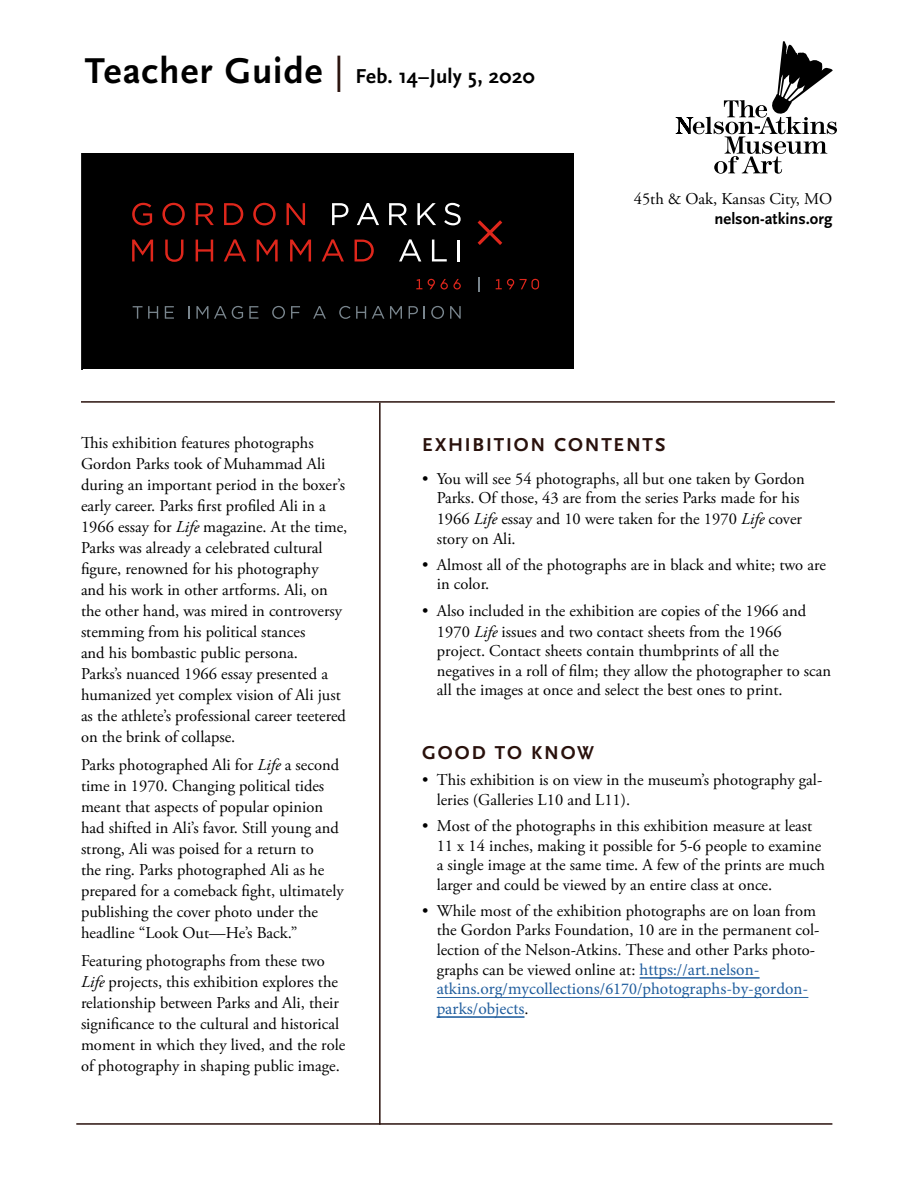
<style>
.page{position:relative;width:918px;height:1188px;background:#fff}
.page>*{position:absolute;margin:0;border:0;box-sizing:border-box;transform-origin:0 0}
.t1{font:700 21px "Scala Sans Pro";letter-spacing:.01em;color:#000}
.t2{font:700 19.5px "Scala Sans Pro";letter-spacing:.095em;color:#29110c}
.t3{font:16.5px/21px "Adobe Garamond Pro";color:#000}
.t4{font:16.5px/19.6px "Minion Pro";color:#215e9e}
.t5{font:700 16.5px "Scala Sans OT";color:#000}
.s1{font-size:37.5px}
.s2{font-weight:400;font-stretch:condensed;font-size:37.5px;color:#29110c}
.s3{font-style:italic}
.s4{font-family:"Minion Pro";color:#215e9e}
.s5{font-family:"Adobe Garamond Pro";color:#000}
</style>
<div class="page">
<hr style="left:437px;top:1017px;width:87px;height:1px;background:#215e9e">
<hr style="left:437px;top:997px;width:371px;height:1px;background:#215e9e">
<hr style="left:640px;top:978px;width:120px;height:1px;background:#215e9e">
<hr style="left:379px;top:403px;width:2px;height:722px;background:#29110c">
<hr style="left:81px;top:401px;width:754px;height:2px;background:#29110c">
<div style="left:82px;top:153px;width:491px;height:216px;background:#000"></div>
<svg style="left:81px;top:153px;width:1px;height:216px"></svg>
<svg style="left:133px;top:306px;width:25px;height:13px"></svg>
<svg style="left:165px;top:306px;width:9px;height:13px"></svg>
<svg style="left:188px;top:306px;width:2px;height:13px"></svg>
<svg style="left:196px;top:306px;width:12px;height:13px"></svg>
<svg style="left:214px;top:306px;width:29px;height:13px"></svg>
<svg style="left:249px;top:306px;width:9px;height:13px"></svg>
<svg style="left:272px;top:306px;width:13px;height:13px"></svg>
<svg style="left:291px;top:306px;width:9px;height:13px"></svg>
<svg style="left:313px;top:306px;width:13px;height:13px"></svg>
<svg style="left:339px;top:306px;width:27px;height:13px"></svg>
<svg style="left:372px;top:306px;width:12px;height:13px"></svg>
<svg style="left:390px;top:306px;width:12px;height:13px"></svg>
<svg style="left:409px;top:306px;width:9px;height:13px"></svg>
<svg style="left:424px;top:306px;width:1px;height:13px"></svg>
<svg style="left:431px;top:306px;width:13px;height:13px"></svg>
<svg style="left:450px;top:306px;width:11px;height:13px"></svg>
<svg style="left:416px;top:279px;width:6px;height:10px"></svg>
<svg style="left:428px;top:279px;width:7px;height:10px"></svg>
<svg style="left:441px;top:279px;width:20px;height:11px"></svg>
<svg style="left:496px;top:279px;width:18px;height:10px"></svg>
<svg style="left:520px;top:279px;width:19px;height:11px"></svg>
<svg style="left:478px;top:277px;width:1px;height:15px"></svg>
<svg style="left:132px;top:240px;width:21px;height:21px"></svg>
<svg style="left:165px;top:240px;width:18px;height:22px"></svg>
<svg style="left:196px;top:240px;width:17px;height:21px"></svg>
<svg style="left:224px;top:239px;width:22px;height:22px"></svg>
<svg style="left:257px;top:240px;width:21px;height:21px"></svg>
<svg style="left:290px;top:240px;width:21px;height:21px"></svg>
<svg style="left:322px;top:239px;width:22px;height:22px"></svg>
<svg style="left:355px;top:240px;width:19px;height:21px"></svg>
<svg style="left:399px;top:239px;width:22px;height:22px"></svg>
<svg style="left:432px;top:240px;width:15px;height:21px"></svg>
<hr style="left:458px;top:240px;width:2px;height:21px;background:#fff">
<svg style="left:132px;top:203px;width:20px;height:22px"></svg>
<svg style="left:162px;top:203px;width:23px;height:22px"></svg>
<svg style="left:196px;top:203px;width:18px;height:22px"></svg>
<svg style="left:224px;top:203px;width:19px;height:22px"></svg>
<svg style="left:253px;top:203px;width:23px;height:22px"></svg>
<svg style="left:287px;top:203px;width:18px;height:22px"></svg>
<svg style="left:332px;top:203px;width:16px;height:22px"></svg>
<svg style="left:357px;top:203px;width:22px;height:22px"></svg>
<svg style="left:389px;top:203px;width:18px;height:22px"></svg>
<svg style="left:417px;top:203px;width:19px;height:22px"></svg>
<svg style="left:444px;top:203px;width:17px;height:22px"></svg>
<svg style="left:478px;top:220px;width:24px;height:25px"></svg>
<hr style="left:76px;top:1123px;width:756px;height:2px;background:#29110c">
<svg style="left:676px;top:41px;width:161px;height:133px"></svg>
<p class="t1" style="left:85px;top:64px;width:451px"><span class="s1">Teacher Guide</span> <span class="s2">|</span> Feb. 14–July 5, 2020</p>
<p class="t3" style="left:634px;top:189px;width:200px">45th &amp; Oak, Kansas City, MO</p>
<p class="t5" style="left:715px;top:210px;width:119px">nelson-atkins.org</p>
<p class="t3" style="left:81px;top:433px;width:268px">This exhibition features photographs Gordon Parks took of Muhammad Ali during an important period in the boxer’s early career. Parks first profiled Ali in a 1966 essay for <span class="s3">Life</span> magazine. At the time, Parks was already a celebrated cultural figure, renowned for his photography<br>and his work in other artforms. Ali, on the other hand, was mired in controversy stemming from his political stances<br>and his bombastic public persona.<br>Parks’s nuanced 1966 essay presented a humanized yet complex vision of Ali just as the athlete’s professional career teetered on the brink of collapse.</p>
<p class="t3" style="left:81px;top:755px;width:264px">Parks photographed Ali for <span class="s3">Life</span> a second time in 1970. Changing political tides meant that aspects of popular opinion had shifted in Ali’s favor. Still young and strong, Ali was poised for a return to<br>the ring. Parks photographed Ali as he prepared for a comeback fight, ultimately publishing the cover photo under the headline “Look Out—He’s Back.”</p>
<p class="t3" style="left:81px;top:951px;width:266px">Featuring photographs from these two <span class="s3">Life</span> projects, this exhibition explores the relationship between Parks and Ali, their significance to the cultural and historical moment in which they lived, and the role of photography in shaping public image.</p>
<p class="t2" style="left:422px;top:433px;width:245px">EXHIBITION CONTENTS</p>
<p class="t3" style="left:422px;top:469px;width:384px;line-height:19.5px;text-align:center">• You will see 54 photographs, all but one taken by Gordon<br>Parks. Of those, 43 are from the series Parks made for his</p>
<p class="t3" style="left:437px;top:510px;width:367px;line-height:19.5px">1966 <span class="s3">Life</span> essay and 10 were taken for the 1970 <span class="s3">Life</span> cover story on Ali.</p>
<p class="t3" style="left:437px;top:556px;width:391px;line-height:19.5px;text-indent:-15px">• Almost all of the photographs are in black and white; two are in color.</p>
<p class="t3" style="left:437px;top:601px;width:371px;text-indent:-15px">• Also included in the exhibition are copies of the 1966 and<br>1970 <span class="s3">Life</span> issues and two contact sheets from the 1966</p>
<p class="t3" style="left:437px;top:642px;width:396px;line-height:19.5px">project. Contact sheets contain thumbprints of all the negatives in a roll of film; they allow the photographer to scan all the images at once and select the best ones to print.</p>
<p class="t2" style="left:422px;top:742px;width:173px">GOOD TO KNOW</p>
<p class="t3" style="left:437px;top:771px;width:387px;line-height:19.5px;text-indent:-14px">• This exhibition is on view in the museum’s photography gal&shy;leries (Galleries L10 and L11).</p>
<p class="t3" style="left:437px;top:817px;width:390px;line-height:19.5px;text-indent:-14px">• Most of the photographs in this exhibition measure at least 11 x 14 inches, making it possible for 5-6 people to examine a single image at the same time. A few of the prints are much larger and could be viewed by an entire class at once.</p>
<p class="t3" style="left:437px;top:901px;width:384px;line-height:19.6px;text-indent:-14px">• While most of the exhibition photographs are on loan from the Gordon Parks Foundation, 10 are in the permanent col&shy;lection of the Nelson-Atkins. These and other Parks photo&shy;graphs can be viewed online at: <span class="s4">https://art.nelson-</span></p>
<p class="t4" style="left:437px;top:979px;width:373px">atkins.org/mycollections/6170/photographs-by-gordon&shy;parks/objects<span class="s5">.</span></p>
</div>
